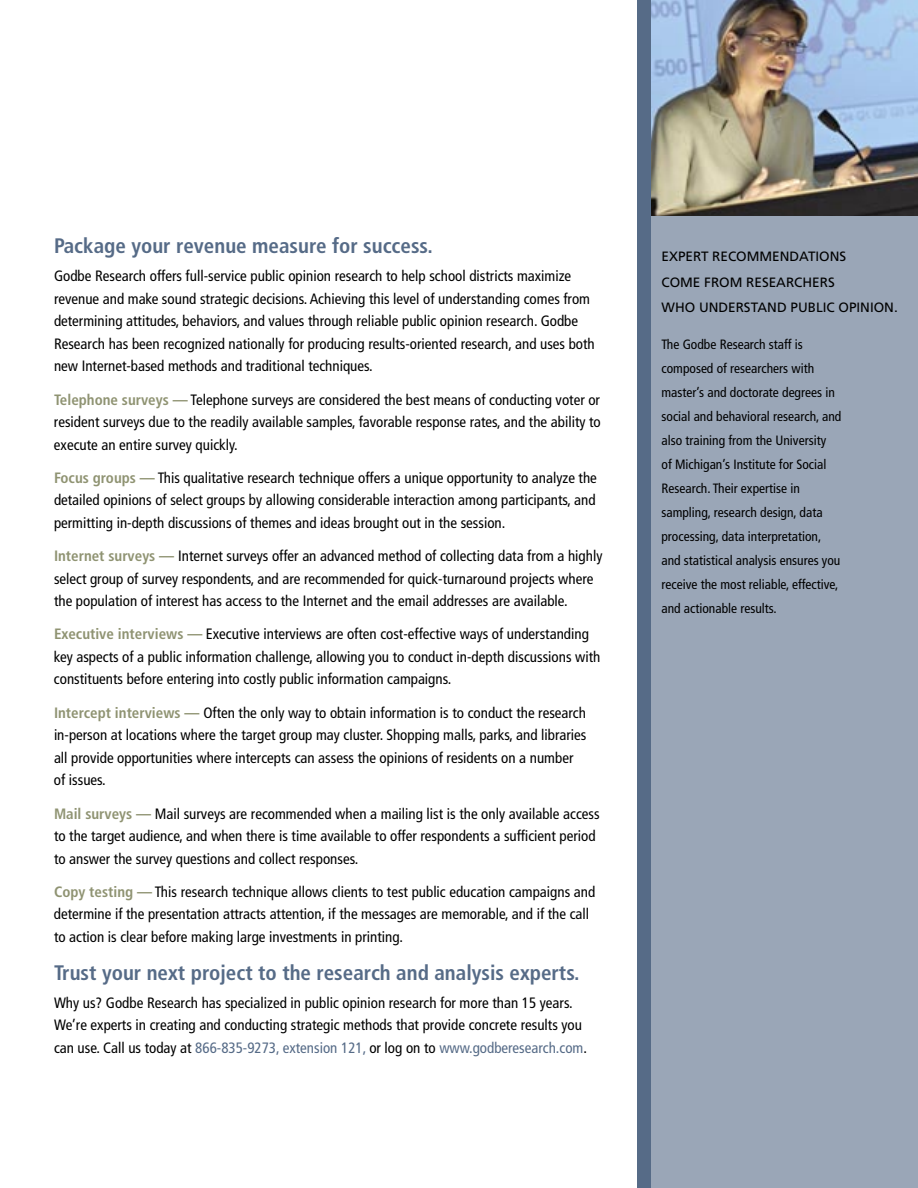
<style>
.page{position:relative;width:918px;height:1188px;background:#fff}
.page>*{position:absolute;margin:0;border:0;box-sizing:border-box;transform-origin:0 0}
.t1{font:700 condensed 21px "Frutiger";color:#566b87}
.t2{font:condensed 15px/22.5px "Frutiger";color:#000}
.t3{font:condensed 13.5px/24px "Frutiger";color:#000}
.t4{font:13.5px/25.5px "Frutiger";color:#000}
.s1{font-weight:700;color:#8f9372}
.s2{color:#566b87}
</style>
<div class="page">
<div style="left:647px;top:0;width:271px;height:1188px;background:#9aa6b7"></div>
<img style="left:651px;top:0;width:267px;height:216px">
<div style="left:638px;top:0;width:13px;height:1188px;background:#566b87"></div>
<h1 class="t1" style="left:54px;top:234px;width:380px">Package your revenue measure for success.</h1>
<p class="t2" style="left:54px;top:265px;width:542px">Godbe Research offers full-service public opinion research to help school districts maximize revenue and make sound strategic decisions. Achieving this level of understanding comes from determining attitudes, behaviors, and values through reliable public opinion research. Godbe Research has been recognized nationally for producing results-oriented research, and uses both new Internet-based methods and traditional techniques.</p>
<p class="t2" style="left:54px;top:388px;width:548px;text-align:justify"><span class="s1">Telephone surveys —</span> Telephone surveys are considered the best means of conducting voter or resident surveys due to the readily available samples, favorable response rates, and the ability to execute an entire survey quickly.</p>
<p class="t2" style="left:54px;top:467px;width:544px;text-align:justify"><span class="s1">Focus groups —</span> This qualitative research technique offers a unique opportunity to analyze the detailed opinions of select groups by allowing considerable interaction among participants, and permitting in-depth discussions of themes and ideas brought out in the session.</p>
<p class="t2" style="left:54px;top:545px;width:550px"><span class="s1">Internet surveys —</span> Internet surveys offer an advanced method of collecting data from a highly select group of survey respondents, and are recommended for quick-turnaround projects where the population of interest has access to the Internet and the email addresses are available.</p>
<p class="t2" style="left:54px;top:623px;width:548px"><span class="s1">Executive interviews —</span> Executive interviews are often cost-effective ways of understanding key aspects of a public information challenge, allowing you to conduct in-depth discussions with constituents before entering into costly public information campaigns.</p>
<p class="t2" style="left:54px;top:701px;width:534px"><span class="s1">Intercept interviews —</span> Often the only way to obtain information is to conduct the research in-person at locations where the target group may cluster. Shopping malls, parks, and libraries all provide opportunities where intercepts can assess the opinions of residents on a number of issues.</p>
<p class="t2" style="left:54px;top:802px;width:547px"><span class="s1">Mail surveys —</span> Mail surveys are recommended when a mailing list is the only available access to the target audience, and when there is time available to offer respondents a sufficient period to answer the survey questions and collect responses.</p>
<p class="t2" style="left:54px;top:881px;width:543px"><span class="s1">Copy testing —</span> This research technique allows clients to test public education campaigns and determine if the presentation attracts attention, if the messages are memorable, and if the call to action is clear before making large investments in printing.</p>
<h1 class="t1" style="left:54px;top:960px;width:527px">Trust your next project to the research and analysis experts.</h1>
<p class="t2" style="left:54px;top:991px;width:535px">Why us? Godbe Research has specialized in public opinion research for more than 15 years.<br>We’re experts in creating and conducting strategic methods that provide concrete results you can use. Call us today at <span class="s2">866-835-9273, extension 121,</span> or log on to <span class="s2">www.godberesearch.com</span>.</p>
<p class="t4" style="left:662px;top:244px;width:238px">EXPERT RECOMMENDATIONS<br>COME FROM RESEARCHERS<br>WHO UNDERSTAND PUBLIC OPINION.</p>
<p class="t3" style="left:662px;top:333px;width:181px">The Godbe Research staff is composed of researchers with master’s and doctorate degrees in social and behavioral research, and also training from the University<br>of Michigan’s Institute for Social Research. Their expertise in sampling, research design, data processing, data interpretation, and statistical analysis ensures you receive the most reliable, effective, and actionable results.</p>
</div>
